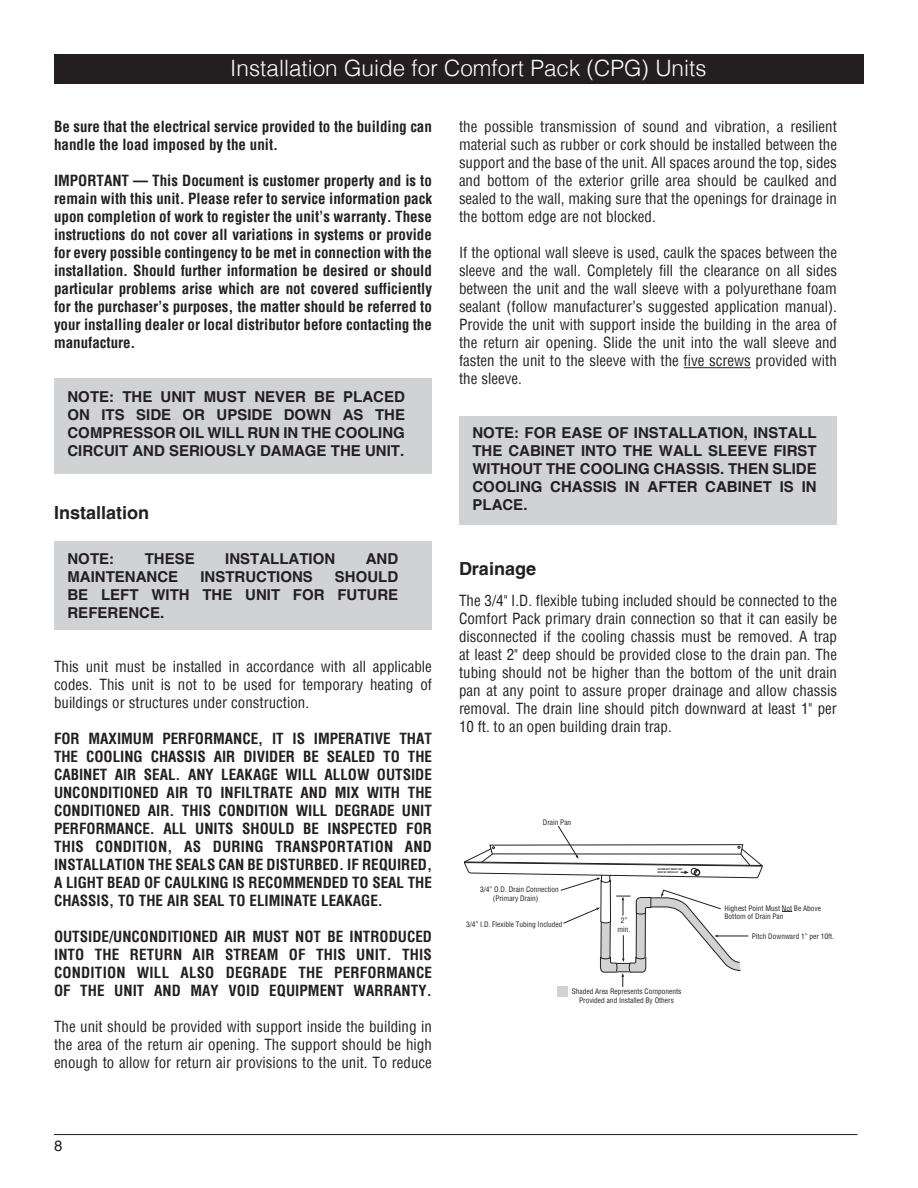
<style>
.page{position:relative;width:918px;height:1188px;background:#fff}
.page>*{position:absolute;margin:0;border:0;box-sizing:border-box;transform-origin:0 0}
.t1{font:300 22.5px "Helvetica";color:#fff}
.t2{font:700 18px "Helvetica";color:#231f20}
.t3{font:condensed 15px/18px "Helvetica";color:#231f20;text-align:justify}
.t4{font:700 condensed 15px/18px "Helvetica";color:#231f20;text-align:justify}
.t5{font:700 15px/18px "Helvetica";color:#231f20;text-align:justify}
.t6{font:15px "Helvetica";color:#231f20}
.t7{font:condensed 7.35px/8.9px "Helvetica";color:#231f20;text-align:center}
.t8{font:italic 700 condensed 2.4px/2.8px "Helvetica";color:#231f20}
</style>
<div class="page">
<hr style="left:54px;top:1134px;width:804px;height:1px;background:#231f20">
<div style="left:54px;top:54px;width:810px;height:30px;background:#231f20"></div>
<hr style="left:684px;top:367px;width:67px;height:1px;background:#231f20">
<div style="left:459px;top:416px;width:378px;height:109px;background:#d1d2d4"></div>
<svg style="left:464px;top:825px;width:299px;height:172px"></svg>
<div style="left:54px;top:378px;width:378px;height:96px;background:#d1d2d4"></div>
<div style="left:54px;top:541px;width:378px;height:88px;background:#d1d2d4"></div>
<h1 class="t1" style="left:230px;top:55px;width:478px">Installation Guide for Comfort Pack (CPG) Units</h1>
<p class="t3" style="left:459px;top:117px;width:380px">the possible transmission of sound and vibration, a resilient material such as rubber or cork should be installed between the support and the base of the unit. All spaces around the top, sides and bottom of the exterior grille area should be caulked and sealed to the wall, making sure that the openings for drainage in the bottom edge are not blocked.</p>
<p class="t3" style="left:459px;top:243px;width:380px">If the optional wall sleeve is used, caulk the spaces between the sleeve and the wall. Completely fill the clearance on all sides between the unit and the wall sleeve with a polyurethane foam sealant (follow manufacturer’s suggested application manual).<br>Provide the unit with support inside the building in the area of the return air opening. Slide the unit into the wall sleeve and fasten the unit to the sleeve with the five screws provided with the sleeve.</p>
<p class="t4" style="left:54px;top:117px;width:379px">Be sure that the electrical service provided to the building can handle the load imposed by the unit.</p>
<p class="t4" style="left:54px;top:171px;width:380px">IMPORTANT — This Document is customer property and is to remain with this unit. Please refer to service information pack upon completion of work to register the unit’s warranty. These instructions do not cover all variations in systems or provide for every possible contingency to be met in connection with the installation. Should further information be desired or should particular problems arise which are not covered sufficiently for the purchaser’s purposes, the matter should be referred to your installing dealer or local distributor before contacting the manufacture.</p>
<p class="t5" style="left:68px;top:389px;width:339px">NOTE: THE UNIT MUST NEVER BE PLACED ON ITS SIDE OR UPSIDE DOWN AS THE COMPRESSOR OIL WILL RUN IN THE COOLING CIRCUIT AND SERIOUSLY DAMAGE THE UNIT.</p>
<p class="t2" style="left:54px;top:502px;width:97px">Installation</p>
<p class="t5" style="left:68px;top:551px;width:48px">NOTE:</p>
<p class="t5" style="left:145px;top:551px;width:52px">THESE</p>
<p class="t5" style="left:225px;top:551px;width:111px">INSTALLATION</p>
<p class="t5" style="left:366px;top:551px;width:34px">AND</p>
<p class="t5" style="left:68px;top:569px;width:112px">MAINTENANCE</p>
<p class="t5" style="left:200px;top:569px;width:114px">INSTRUCTIONS</p>
<p class="t5" style="left:68px;top:569px;width:332px;text-indent:267px">SHOULD BE LEFT WITH THE UNIT FOR FUTURE REFERENCE.</p>
<p class="t3" style="left:54px;top:658px;width:380px">This unit must be installed in accordance with all applicable codes. This unit is not to be used for temporary heating of buildings or structures under construction.</p>
<p class="t4" style="left:54px;top:729px;width:380px">FOR MAXIMUM PERFORMANCE, IT IS IMPERATIVE THAT THE COOLING CHASSIS AIR DIVIDER BE SEALED TO THE CABINET AIR SEAL. ANY LEAKAGE WILL ALLOW OUTSIDE UNCONDITIONED AIR TO INFILTRATE AND MIX WITH THE CONDITIONED AIR. THIS CONDITION WILL DEGRADE UNIT PERFORMANCE. ALL UNITS SHOULD BE INSPECTED FOR THIS CONDITION, AS DURING TRANSPORTATION AND INSTALLATION THE SEALS CAN BE DISTURBED. IF REQUIRED, A LIGHT BEAD OF CAULKING IS RECOMMENDED TO SEAL THE CHASSIS, TO THE AIR SEAL TO ELIMINATE LEAKAGE.</p>
<p class="t4" style="left:54px;top:927px;width:380px">OUTSIDE/UNCONDITIONED AIR MUST NOT BE INTRODUCED INTO THE RETURN AIR STREAM OF THIS UNIT. THIS CONDITION WILL ALSO DEGRADE THE PERFORMANCE OF THE UNIT AND MAY VOID EQUIPMENT WARRANTY.</p>
<p class="t3" style="left:54px;top:1018px;width:380px">The unit should be provided with support inside the building in the area of the return air opening. The support should be high enough to allow for return air provisions to the unit. To reduce</p>
<p class="t5" style="left:472px;top:425px;width:346px">NOTE: FOR EASE OF INSTALLATION, INSTALL THE CABINET INTO THE WALL SLEEVE FIRST WITHOUT THE COOLING CHASSIS. THEN SLIDE COOLING CHASSIS IN AFTER CABINET IS IN PLACE.</p>
<p class="t2" style="left:459px;top:557px;width:79px">Drainage</p>
<p class="t3" style="left:459px;top:591px;width:380px">The 3/4" I.D. flexible tubing included should be connected to the Comfort Pack primary drain connection so that it can easily be disconnected if the cooling chassis must be removed. A trap at least 2" deep should be provided close to the drain pan. The tubing should not be higher than the bottom of the unit drain pan at any point to assure proper drainage and allow chassis removal. The drain line should pitch downward at least 1" per 10 ft. to an open building drain trap.</p>
<p class="t7" style="left:543px;top:817px;width:30px">Drain Pan</p>
<p class="t7" style="left:493px;top:885px;width:67px;text-align:left;text-indent:-13px">3/4” O.D. Drain Connection (Primary Drain)</p>
<p class="t7" style="left:466px;top:920px;width:98px">3/4” I.D. Flexible Tubing Included</p>
<p class="t7" style="left:618px;top:916px;width:14px">2” min.</p>
<p class="t8" style="left:658px;top:868px;width:26px;rotate:1deg">SECONDARY DRAIN TRAP<br>MUST BE INSTALLED</p>
<p class="t7" style="left:572px;top:987px;width:111px">Shaded Area Represents Components<br>Provided and Installed By Others</p>
<p class="t7" style="left:725px;top:903px;width:98px;text-align:left">Highest Point Must Not Be Above<br>Bottom of Drain Pan</p>
<p class="t7" style="left:752px;top:932px;width:84px">Pitch Downward 1” per 10ft.</p>
<p class="t6" style="left:54px;top:1137px;width:10px">8</p>
</div>
